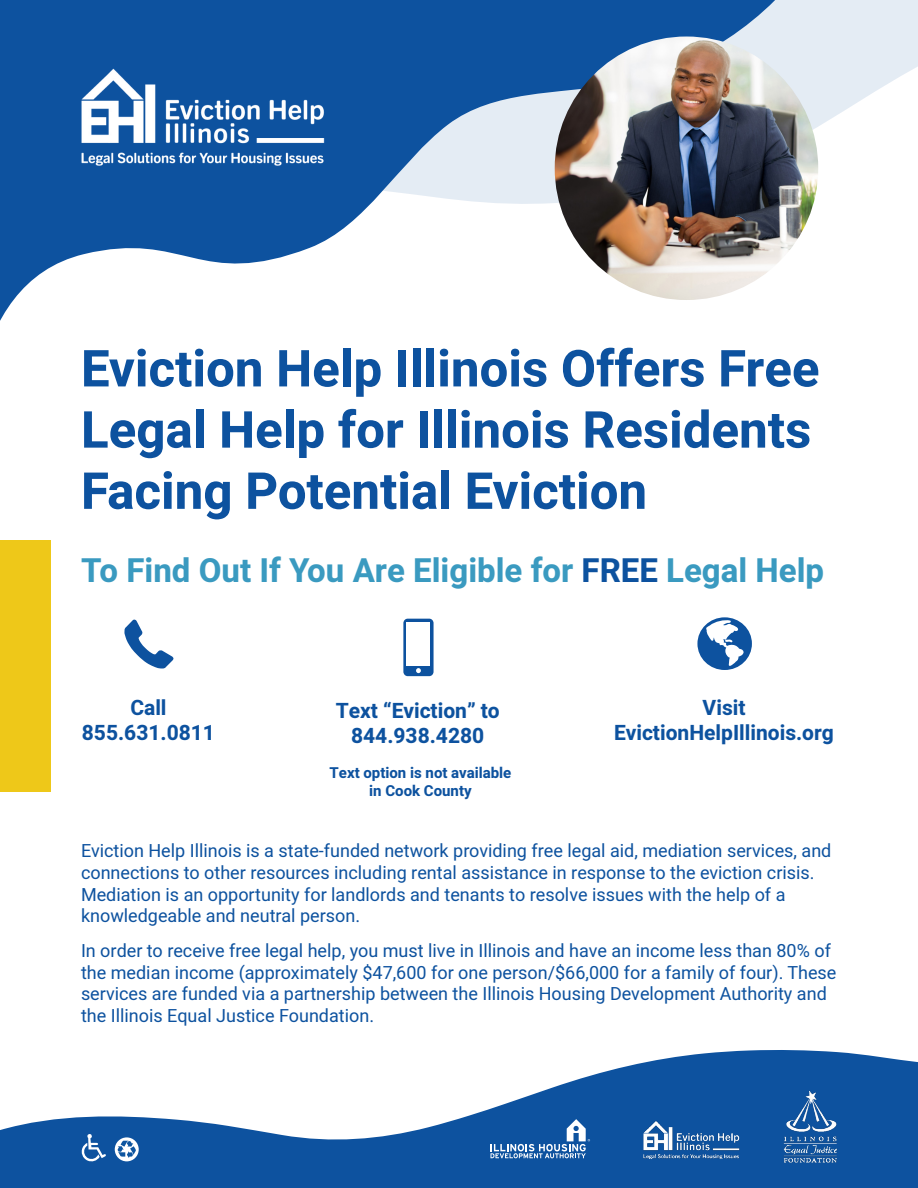
<style>
.page{position:relative;width:918px;height:1188px;background:#fff}
.page>*{position:absolute;margin:0;border:0;box-sizing:border-box;transform-origin:0 0}
.t1{font:700 51px/61.2px "Heebo";color:#0d529f}
.t2{font:700 33px "Heebo";color:#3a9ac0}
.t3{font:700 21px/25.2px "Heebo";color:#0d529f;text-align:center}
.t4{font:18px/21.6px "Heebo";color:#0d529f}
.t5{font:700 15px/18px "Heebo";color:#0d529f;text-align:center}
.s1{color:#0d529f}
</style>
<div class="page">
<svg style="left:0;top:1050px;width:918px;height:138px;fill:#0d529f"></svg>
<svg style="left:491px;top:1119px;width:99px;height:39px;background:#3d74b2"></svg>
<img style="left:783px;top:1089px;width:55px;height:75px">
<img style="left:639px;top:1116px;width:104px;height:43px">
<svg style="left:80px;top:1134px;width:27px;height:29px"></svg>
<svg style="left:115px;top:1137px;width:24px;height:24px"></svg>
<svg style="left:117px;top:1141px;width:19px;height:17px"></svg>
<svg style="left:814px;top:0;width:104px;height:202px"></svg>
<svg style="left:0;top:0;width:814px;height:321px;fill:#0d529f"></svg>
<div style="left:0;top:540px;width:50px;height:252px;background:#eec819"></div>
<img style="left:555px;top:37px;width:263px;height:263px;border-radius:132px">
<img style="left:69px;top:60px;width:266px;height:120px">
<svg style="left:124px;top:620px;width:49px;height:48px"></svg>
<svg style="left:697px;top:617px;width:55px;height:53px"></svg>
<div style="left:403px;top:619px;width:31px;height:57px;background:#0d529f;border-radius:4px"></div>
<div style="left:407px;top:622px;width:23px;height:44px;background:#fff"></div>
<svg style="left:416px;top:668px;width:5px;height:5px"></svg>
<h1 class="t1" style="left:81px;top:339px;width:740px">Eviction Help Illinois Offers Free<br>Legal Help for Illinois Residents<br>Facing Potential Eviction</h1>
<h2 class="t2" style="left:81px;top:547px;width:745px">To Find Out If You Are Eligible for <span class="s1">FREE</span> Legal Help</h2>
<p class="t3" style="left:82px;top:696px;width:135px">Call<br>855.631.0811</p>
<p class="t3" style="left:614px;top:696px;width:221px">Visit<br>EvictionHelpIllinois.org</p>
<p class="t3" style="left:336px;top:699px;width:165px">Text “Eviction” to<br>844.938.4280</p>
<p class="t5" style="left:330px;top:764px;width:183px">Text option is not available in Cook County</p>
<p class="t4" style="left:81px;top:840px;width:752px">Eviction Help Illinois is a state-funded network providing free legal aid, mediation services, and connections to other resources including rental assistance in response to the eviction crisis.<br>Mediation is an opportunity for landlords and tenants to resolve issues with the help of a knowledgeable and neutral person.</p>
<p class="t4" style="left:81px;top:940px;width:757px">In order to receive free legal help, you must live in Illinois and have an income less than 80% of the median income (approximately $47,600 for one person/$66,000 for a family of four). These services are funded via a partnership between the Illinois Housing Development Authority and the Illinois Equal Justice Foundation.</p>
</div>
